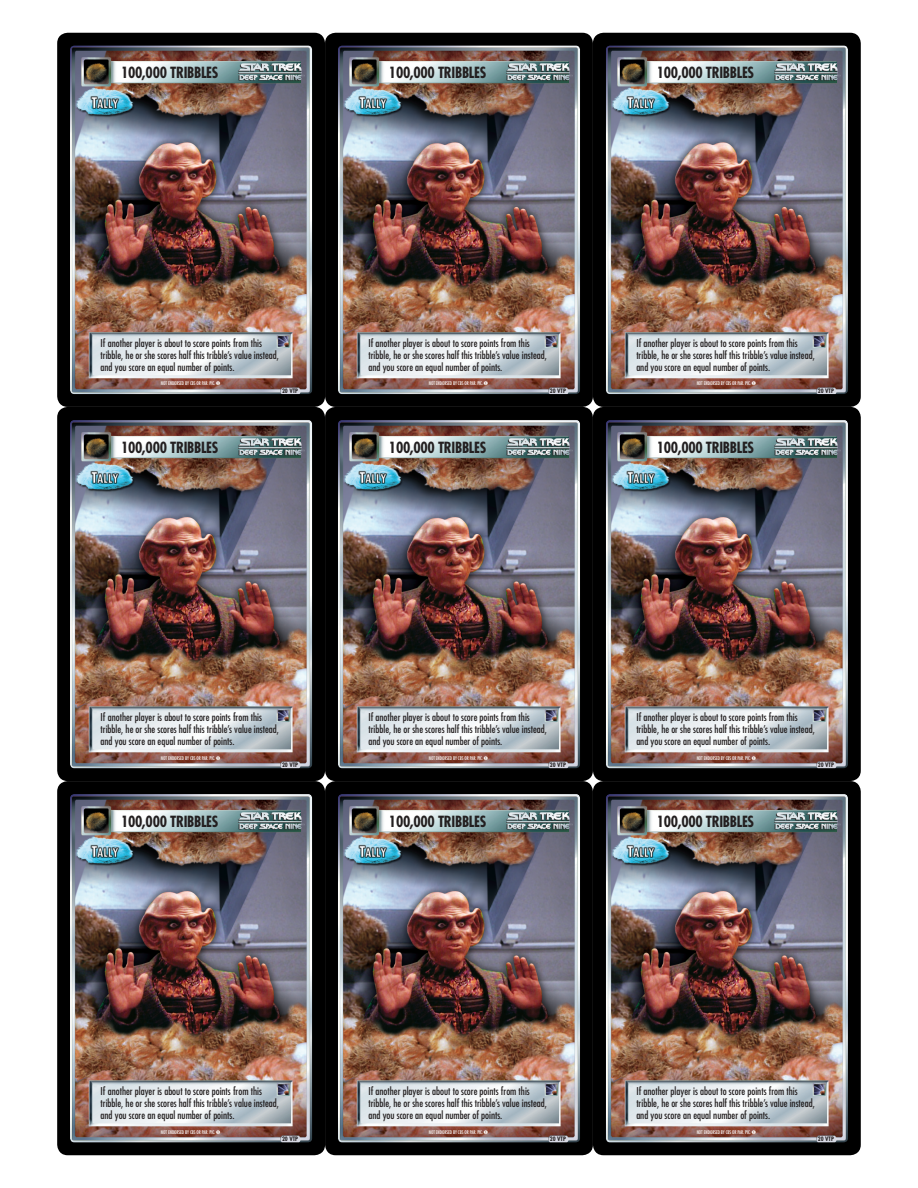
<style>
.page{position:relative;width:918px;height:1188px;background:#fff}
.page>*{position:absolute;margin:0;border:0;box-sizing:border-box;transform-origin:0 0}
.t1{font:700 condensed 15px "Futura";letter-spacing:-.02em;color:#231f20}
.t2{font:condensed 10.5px/12px "Futura";color:#231f20}
.t3{font:700 condensed 6px "Futura";color:#231f20}
._0_ST2_Copyright{font:condensed 4.95px "Futura";letter-spacing:-.01em;color:#fff}
</style>
<div class="page">
<div style="left:325px;top:407px;width:268px;height:374px;background:#000;border-radius:11px"></div>
<img style="left:338px;top:420px;width:242px;height:348px">
<div style="left:325px;top:781px;width:268px;height:374px;background:#000;border-radius:11px"></div>
<img style="left:338px;top:794px;width:242px;height:348px">
<div style="left:325px;top:33px;width:268px;height:374px;background:#000;border-radius:11px"></div>
<img style="left:338px;top:46px;width:242px;height:348px">
<div style="left:593px;top:407px;width:268px;height:374px;background:#000;border-radius:11px"></div>
<img style="left:606px;top:420px;width:242px;height:348px">
<div style="left:593px;top:781px;width:268px;height:374px;background:#000;border-radius:11px"></div>
<img style="left:606px;top:794px;width:242px;height:348px">
<div style="left:593px;top:33px;width:268px;height:374px;background:#000;border-radius:11px"></div>
<img style="left:606px;top:46px;width:242px;height:348px">
<div style="left:57px;top:407px;width:268px;height:374px;background:#000;border-radius:11px"></div>
<img style="left:70px;top:420px;width:242px;height:348px">
<div style="left:57px;top:781px;width:268px;height:374px;background:#000;border-radius:11px"></div>
<img style="left:70px;top:794px;width:242px;height:348px">
<div style="left:57px;top:33px;width:268px;height:374px;background:#000;border-radius:11px"></div>
<img style="left:70px;top:46px;width:242px;height:348px">
<p class="t1" style="left:121px;top:63px;width:99px">100,000 TRIBBLES</p>
<p class="t1" style="left:389px;top:63px;width:99px">100,000 TRIBBLES</p>
<p class="t1" style="left:657px;top:63px;width:99px">100,000 TRIBBLES</p>
<p class="t2" style="left:101px;top:337px;width:180px">If another player is about to score points from this tribble, he or she scores half this tribble’s value instead, and you score an equal number of points.</p>
<p class="t2" style="left:368px;top:337px;width:180px">If another player is about to score points from this tribble, he or she scores half this tribble’s value instead, and you score an equal number of points.</p>
<p class="t2" style="left:636px;top:337px;width:180px">If another player is about to score points from this tribble, he or she scores half this tribble’s value instead, and you score an equal number of points.</p>
<p class="_0_ST2_Copyright" style="left:161px;top:380px;width:61px">NOT ENDORSED BY CBS OR PAR. PIC. ❶</p>
<p class="_0_ST2_Copyright" style="left:429px;top:380px;width:61px">NOT ENDORSED BY CBS OR PAR. PIC. ❶</p>
<p class="_0_ST2_Copyright" style="left:697px;top:380px;width:61px">NOT ENDORSED BY CBS OR PAR. PIC. ❶</p>
<p class="t3" style="left:282px;top:387px;width:18px">20 VTP</p>
<p class="t3" style="left:550px;top:387px;width:18px">20 VTP</p>
<p class="t3" style="left:818px;top:387px;width:18px">20 VTP</p>
<p class="t1" style="left:121px;top:437px;width:99px">100,000 TRIBBLES</p>
<p class="t1" style="left:389px;top:437px;width:99px">100,000 TRIBBLES</p>
<p class="t1" style="left:657px;top:437px;width:99px">100,000 TRIBBLES</p>
<p class="t2" style="left:101px;top:711px;width:180px">If another player is about to score points from this tribble, he or she scores half this tribble’s value instead, and you score an equal number of points.</p>
<p class="t2" style="left:368px;top:711px;width:180px">If another player is about to score points from this tribble, he or she scores half this tribble’s value instead, and you score an equal number of points.</p>
<p class="t2" style="left:636px;top:711px;width:180px">If another player is about to score points from this tribble, he or she scores half this tribble’s value instead, and you score an equal number of points.</p>
<p class="_0_ST2_Copyright" style="left:161px;top:755px;width:61px">NOT ENDORSED BY CBS OR PAR. PIC. ❶</p>
<p class="_0_ST2_Copyright" style="left:429px;top:755px;width:61px">NOT ENDORSED BY CBS OR PAR. PIC. ❶</p>
<p class="_0_ST2_Copyright" style="left:697px;top:755px;width:61px">NOT ENDORSED BY CBS OR PAR. PIC. ❶</p>
<p class="t3" style="left:282px;top:761px;width:18px">20 VTP</p>
<p class="t3" style="left:550px;top:761px;width:18px">20 VTP</p>
<p class="t3" style="left:818px;top:761px;width:18px">20 VTP</p>
<p class="t1" style="left:121px;top:812px;width:99px">100,000 TRIBBLES</p>
<p class="t1" style="left:389px;top:812px;width:99px">100,000 TRIBBLES</p>
<p class="t1" style="left:657px;top:812px;width:99px">100,000 TRIBBLES</p>
<p class="t2" style="left:101px;top:1085px;width:180px">If another player is about to score points from this tribble, he or she scores half this tribble’s value instead, and you score an equal number of points.</p>
<p class="t2" style="left:368px;top:1085px;width:180px">If another player is about to score points from this tribble, he or she scores half this tribble’s value instead, and you score an equal number of points.</p>
<p class="t2" style="left:636px;top:1085px;width:180px">If another player is about to score points from this tribble, he or she scores half this tribble’s value instead, and you score an equal number of points.</p>
<p class="_0_ST2_Copyright" style="left:161px;top:1129px;width:61px">NOT ENDORSED BY CBS OR PAR. PIC. ❶</p>
<p class="_0_ST2_Copyright" style="left:429px;top:1129px;width:61px">NOT ENDORSED BY CBS OR PAR. PIC. ❶</p>
<p class="_0_ST2_Copyright" style="left:697px;top:1129px;width:61px">NOT ENDORSED BY CBS OR PAR. PIC. ❶</p>
<p class="t3" style="left:282px;top:1135px;width:18px">20 VTP</p>
<p class="t3" style="left:550px;top:1135px;width:18px">20 VTP</p>
<p class="t3" style="left:818px;top:1135px;width:18px">20 VTP</p>
</div>
